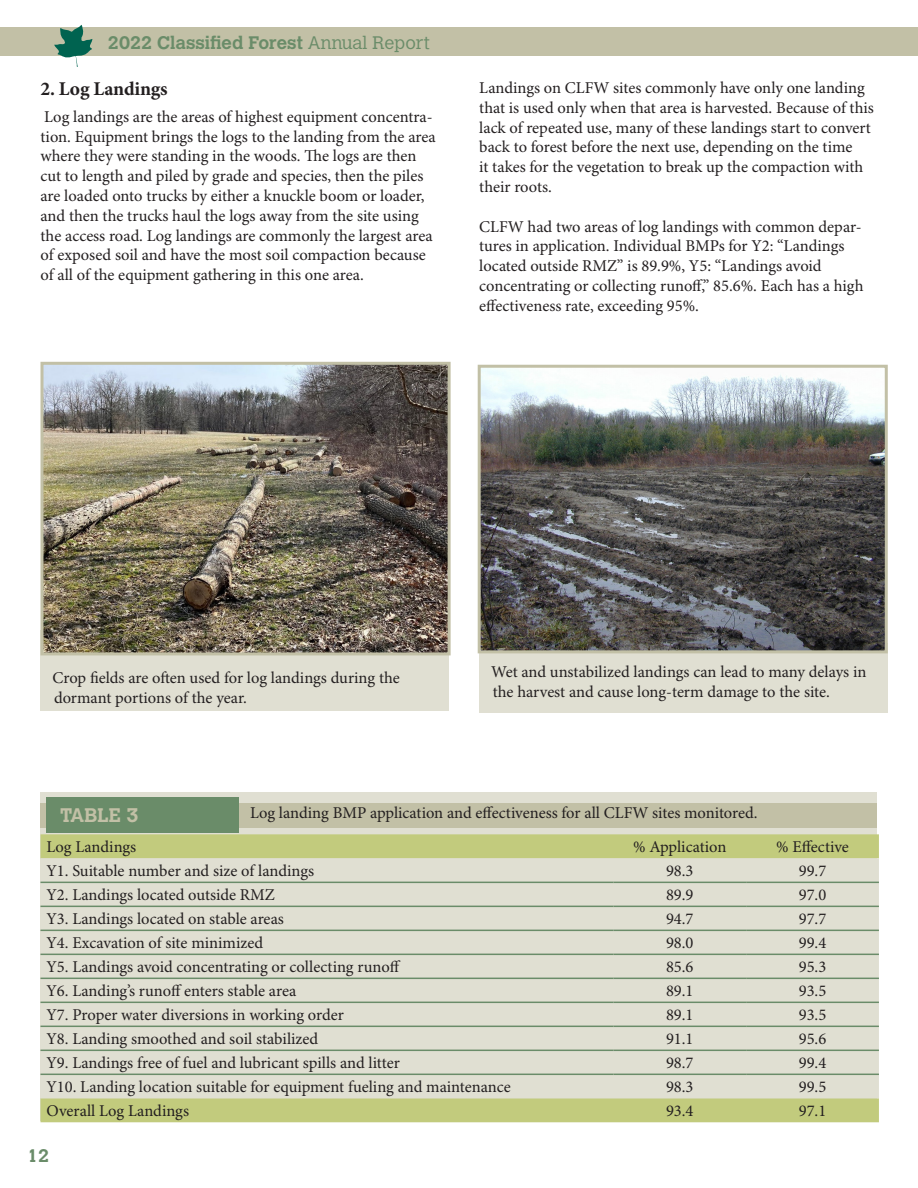
<style>
.page{position:relative;width:918px;height:1188px;background:#fff}
.page>*{position:absolute;margin:0;border:0;box-sizing:border-box;transform-origin:0 0}
.t1{font:700 19.5px "Minion Pro";letter-spacing:-.01em;color:#231f20}
.t2{font:700 19.5px "Calvert MT Std";color:#c2c0a6}
.t3{font:700 18px "Calvert MT Std";color:#6a8c69}
.Body{font:16.5px/19.8px "Minion Pro";color:#231f20}
.s1{font-weight:300}
</style>
<div class="page">
<div style="left:0;top:28px;width:918px;height:28px;background:#c2c0a6"></div>
<svg style="left:54px;top:25px;width:39px;height:42px"></svg>
<div style="left:40px;top:631px;width:409px;height:80px;background:#e0dfd2"></div>
<div style="left:479px;top:644px;width:409px;height:69px;background:#e0dfd2"></div>
<div style="left:40px;top:792px;width:838px;height:328px;background:#e0dfd2"></div>
<img style="left:482px;top:369px;width:402px;height:280px">
<div style="left:478px;top:365px;width:410px;height:288px;border:3px solid #c2c0a6"></div>
<div style="left:40px;top:803px;width:838px;height:24px;background:#c2c0a6"></div>
<div style="left:47px;top:797px;width:192px;height:36px;background:#6a8c69"></div>
<div style="left:40px;top:834px;width:839px;height:288px;background:#c2cb7d"></div>
<svg style="left:40px;top:858px;width:839px;height:240px"></svg>
<hr style="left:40px;top:882px;width:573px;height:1px;background:#6a8c69">
<hr style="left:613px;top:882px;width:133px;height:1px;background:#6a8c69">
<hr style="left:746px;top:882px;width:133px;height:1px;background:#6a8c69">
<hr style="left:40px;top:906px;width:573px;height:1px;background:#6a8c69">
<hr style="left:613px;top:906px;width:133px;height:1px;background:#6a8c69">
<hr style="left:746px;top:906px;width:133px;height:1px;background:#6a8c69">
<hr style="left:40px;top:930px;width:573px;height:1px;background:#6a8c69">
<hr style="left:613px;top:930px;width:133px;height:1px;background:#6a8c69">
<hr style="left:746px;top:930px;width:133px;height:1px;background:#6a8c69">
<hr style="left:40px;top:954px;width:573px;height:1px;background:#6a8c69">
<hr style="left:613px;top:954px;width:133px;height:1px;background:#6a8c69">
<hr style="left:746px;top:954px;width:133px;height:1px;background:#6a8c69">
<hr style="left:40px;top:978px;width:573px;height:1px;background:#6a8c69">
<hr style="left:613px;top:978px;width:133px;height:1px;background:#6a8c69">
<hr style="left:746px;top:978px;width:133px;height:1px;background:#6a8c69">
<hr style="left:40px;top:1002px;width:573px;height:1px;background:#6a8c69">
<hr style="left:613px;top:1002px;width:133px;height:1px;background:#6a8c69">
<hr style="left:746px;top:1002px;width:133px;height:1px;background:#6a8c69">
<hr style="left:40px;top:1026px;width:573px;height:1px;background:#6a8c69">
<hr style="left:613px;top:1026px;width:133px;height:1px;background:#6a8c69">
<hr style="left:746px;top:1026px;width:133px;height:1px;background:#6a8c69">
<hr style="left:40px;top:1050px;width:573px;height:1px;background:#6a8c69">
<hr style="left:613px;top:1050px;width:133px;height:1px;background:#6a8c69">
<hr style="left:746px;top:1050px;width:133px;height:1px;background:#6a8c69">
<hr style="left:40px;top:1074px;width:573px;height:1px;background:#6a8c69">
<hr style="left:613px;top:1074px;width:133px;height:1px;background:#6a8c69">
<hr style="left:746px;top:1074px;width:133px;height:1px;background:#6a8c69">
<img style="left:44px;top:366px;width:403px;height:285px">
<div style="left:40px;top:362px;width:411px;height:293px;border:3px solid #c2c0a6"></div>
<p class="t3" style="left:108px;top:31px;width:323px">2022 Classified Forest <span class="s1">Annual Report</span></p>
<h2 class="t1" style="left:40px;top:77px;width:129px">2. Log Landings</h2>
<p class="Body" style="left:40px;top:107px;width:397px">Log landings are the areas of highest equipment concentra&shy;tion. Equipment brings the logs to the landing from the area where they were standing in the woods. The logs are then cut to length and piled by grade and species, then the piles are loaded onto trucks by either a knuckle boom or loader, and then the trucks haul the logs away from the site using the access road. Log landings are commonly the largest area of exposed soil and have the most soil compaction because of all of the equipment gathering in this one area.</p>
<p class="Body" style="left:479px;top:79px;width:396px">Landings on CLFW sites commonly have only one landing that is used only when that area is harvested. Because of this lack of repeated use, many of these landings start to convert back to forest before the next use, depending on the time<br>it takes for the vegetation to break up the compaction with their roots.</p>
<p class="Body" style="left:479px;top:217px;width:386px">CLFW had two areas of log landings with common depar&shy;tures in application. Individual BMPs for Y2: “Landings located outside RMZ” is 89.9%, Y5: “Landings avoid concentrating or collecting runoff,” 85.6%. Each has a high effectiveness rate, exceeding 95%.</p>
<p class="Body" style="left:52px;top:668px;width:349px">Crop fields are often used for log landings during the dormant portions of the year.</p>
<p class="Body" style="left:491px;top:662px;width:377px">Wet and unstabilized landings can lead to many delays in the harvest and cause long-term damage to the site.</p>
<p class="Body" style="left:250px;top:803px;width:509px">Log landing BMP application and effectiveness for all CLFW sites monitored.</p>
<p class="t2" style="left:60px;top:803px;width:80px">TABLE 3</p>
<p class="Body" style="left:46px;top:838px;width:91px">Log Landings</p>
<p class="Body" style="left:633px;top:838px;width:95px">% Application</p>
<p class="Body" style="left:776px;top:838px;width:74px">% Effective</p>
<p class="Body" style="left:46px;top:862px;width:269px">Y1. Suitable number and size of landings</p>
<p class="Body" style="left:666px;top:862px;width:29px">98.3</p>
<p class="Body" style="left:799px;top:862px;width:29px">99.7</p>
<p class="Body" style="left:46px;top:886px;width:230px">Y2. Landings located outside RMZ</p>
<p class="Body" style="left:666px;top:886px;width:29px">89.9</p>
<p class="Body" style="left:799px;top:886px;width:29px">97.0</p>
<p class="Body" style="left:46px;top:910px;width:239px">Y3. Landings located on stable areas</p>
<p class="Body" style="left:666px;top:910px;width:29px">94.7</p>
<p class="Body" style="left:799px;top:910px;width:29px">97.7</p>
<p class="Body" style="left:46px;top:934px;width:218px">Y4. Excavation of site minimized</p>
<p class="Body" style="left:666px;top:934px;width:29px">98.0</p>
<p class="Body" style="left:799px;top:934px;width:29px">99.4</p>
<p class="Body" style="left:46px;top:958px;width:355px">Y5. Landings avoid concentrating or collecting runoff</p>
<p class="Body" style="left:666px;top:958px;width:29px">85.6</p>
<p class="Body" style="left:799px;top:958px;width:29px">95.3</p>
<p class="Body" style="left:46px;top:982px;width:251px">Y6. Landing’s runoff enters stable area</p>
<p class="Body" style="left:666px;top:982px;width:29px">89.1</p>
<p class="Body" style="left:799px;top:982px;width:29px">93.5</p>
<p class="Body" style="left:46px;top:1006px;width:299px">Y7. Proper water diversions in working order</p>
<p class="Body" style="left:666px;top:1006px;width:29px">89.1</p>
<p class="Body" style="left:799px;top:1006px;width:29px">93.5</p>
<p class="Body" style="left:46px;top:1030px;width:273px">Y8. Landing smoothed and soil stabilized</p>
<p class="Body" style="left:666px;top:1030px;width:29px">91.1</p>
<p class="Body" style="left:799px;top:1030px;width:29px">95.6</p>
<p class="Body" style="left:46px;top:1054px;width:355px">Y9. Landings free of fuel and lubricant spills and litter</p>
<p class="Body" style="left:666px;top:1054px;width:29px">98.7</p>
<p class="Body" style="left:799px;top:1054px;width:29px">99.4</p>
<p class="Body" style="left:46px;top:1078px;width:466px">Y10. Landing location suitable for equipment fueling and maintenance</p>
<p class="Body" style="left:666px;top:1078px;width:29px">98.3</p>
<p class="Body" style="left:799px;top:1078px;width:29px">99.5</p>
<p class="Body" style="left:46px;top:1102px;width:144px">Overall Log Landings</p>
<p class="Body" style="left:666px;top:1102px;width:29px">93.4</p>
<p class="Body" style="left:799px;top:1102px;width:29px">97.1</p>
<p class="t3" style="left:27px;top:1144px;width:24px">12</p>
</div>
